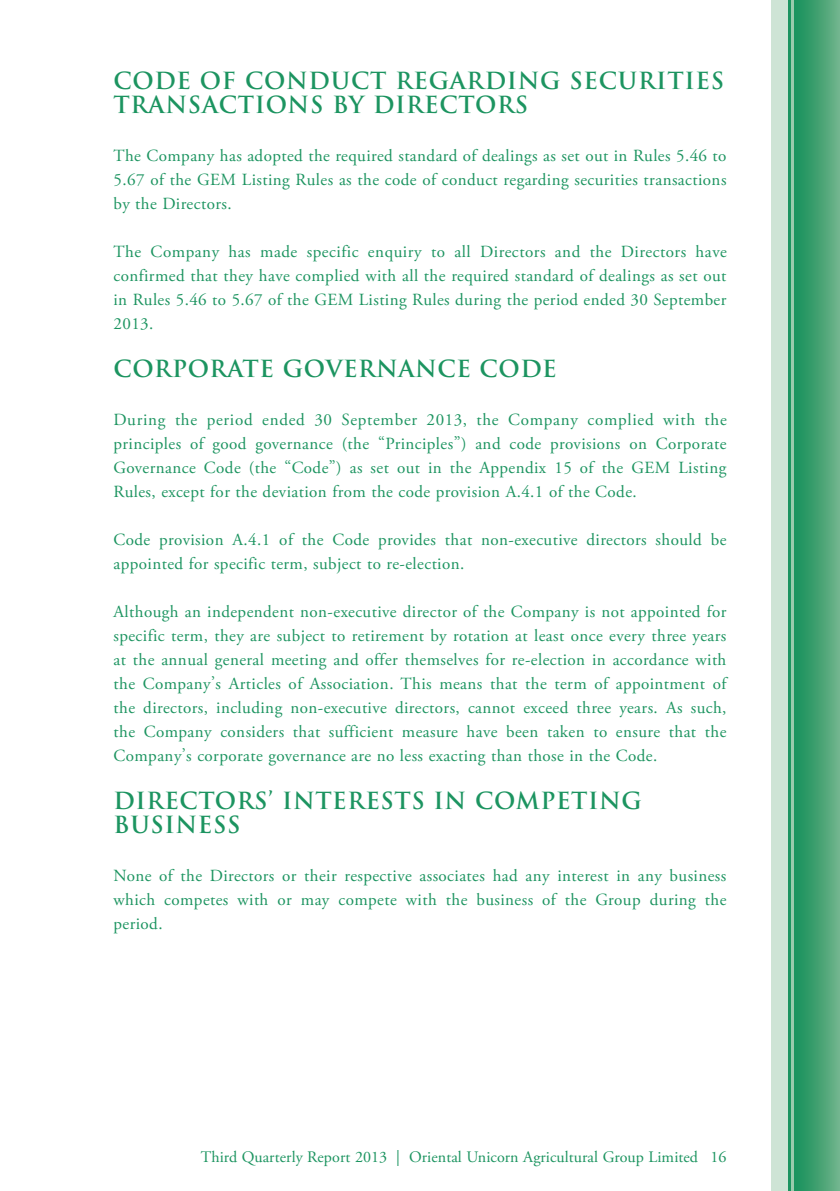
<style>
.page{position:relative;width:840px;height:1191px;background:#fff}
.page>*{position:absolute;margin:0;border:0;box-sizing:border-box;transform-origin:0 0}
.Heading_1{font:700 23px/24px "Trajan Pro";letter-spacing:.025em;color:#1c9460}
.Body_Text{font:17px/24px "Adobe Garamond Pro";letter-spacing:.025em;color:#1c9460;text-align:justify}
.t1{font:16px "Adobe Garamond Pro";letter-spacing:.005em;color:#1c9460}
</style>
<div class="page">
<div style="left:771px;top:0;width:68px;height:1191px;background:#cee4d5"></div>
<div style="left:788px;top:0;width:51px;height:1191px;background:#1c9460"></div>
<div style="left:791px;top:0;width:48px;height:1191px;background:#9acaad"></div>
<div style="left:794px;top:0;width:45px;height:1191px;background:linear-gradient(to right,#15905a,#6db289)"></div>
<p class="Heading_1" style="left:113px;top:69px;width:611px">CODE OF CONDUCT REGARDING SECURITIES<br>TRANSACTIONS BY DIRECTORS</p>
<p class="Body_Text" style="left:113px;top:144px;width:614px">The Company has adopted the required standard of dealings as set out in Rules 5.46 to 5.67 of the GEM Listing Rules as the code of conduct regarding securities transactions by the Directors.</p>
<p class="Body_Text" style="left:113px;top:240px;width:614px">The Company has made specific enquiry to all Directors and the Directors have confirmed that they have complied with all the required standard of dealings as set out in Rules 5.46 to 5.67 of the GEM Listing Rules during the period ended 30 September 2013.</p>
<p class="Heading_1" style="left:113px;top:357px;width:444px">CORPORATE GOVERNANCE CODE</p>
<p class="Body_Text" style="left:113px;top:408px;width:614px">During the period ended 30 September 2013, the Company complied with the principles of good governance (the “Principles”) and code provisions on Corporate Governance Code (the “Code”) as set out in the Appendix 15 of the GEM Listing Rules, except for the deviation from the code provision A.4.1 of the Code.</p>
<p class="Body_Text" style="left:113px;top:528px;width:614px">Code provision A.4.1 of the Code provides that non-executive directors should be appointed for specific term, subject to re-election.</p>
<p class="Body_Text" style="left:113px;top:600px;width:614px">Although an independent non-executive director of the Company is not appointed for specific term, they are subject to retirement by rotation at least once every three years at the annual general meeting and offer themselves for re-election in accordance with the Company’s Articles of Association. This means that the term of appointment of the directors, including non-executive directors, cannot exceed three years. As such, the Company considers that sufficient measure have been taken to ensure that the Company’s corporate governance are no less exacting than those in the Code.</p>
<p class="Heading_1" style="left:113px;top:789px;width:529px">DIRECTORS’ INTERESTS IN COMPETING<br>BUSINESS</p>
<p class="Body_Text" style="left:113px;top:864px;width:614px">None of the Directors or their respective associates had any interest in any business which competes with or may compete with the business of the Group during the period.</p>
<p class="t1" style="left:200px;top:1147px;width:527px">Third Quarterly Report 2013 | Oriental Unicorn Agricultural Group Limited 16</p>
</div>
